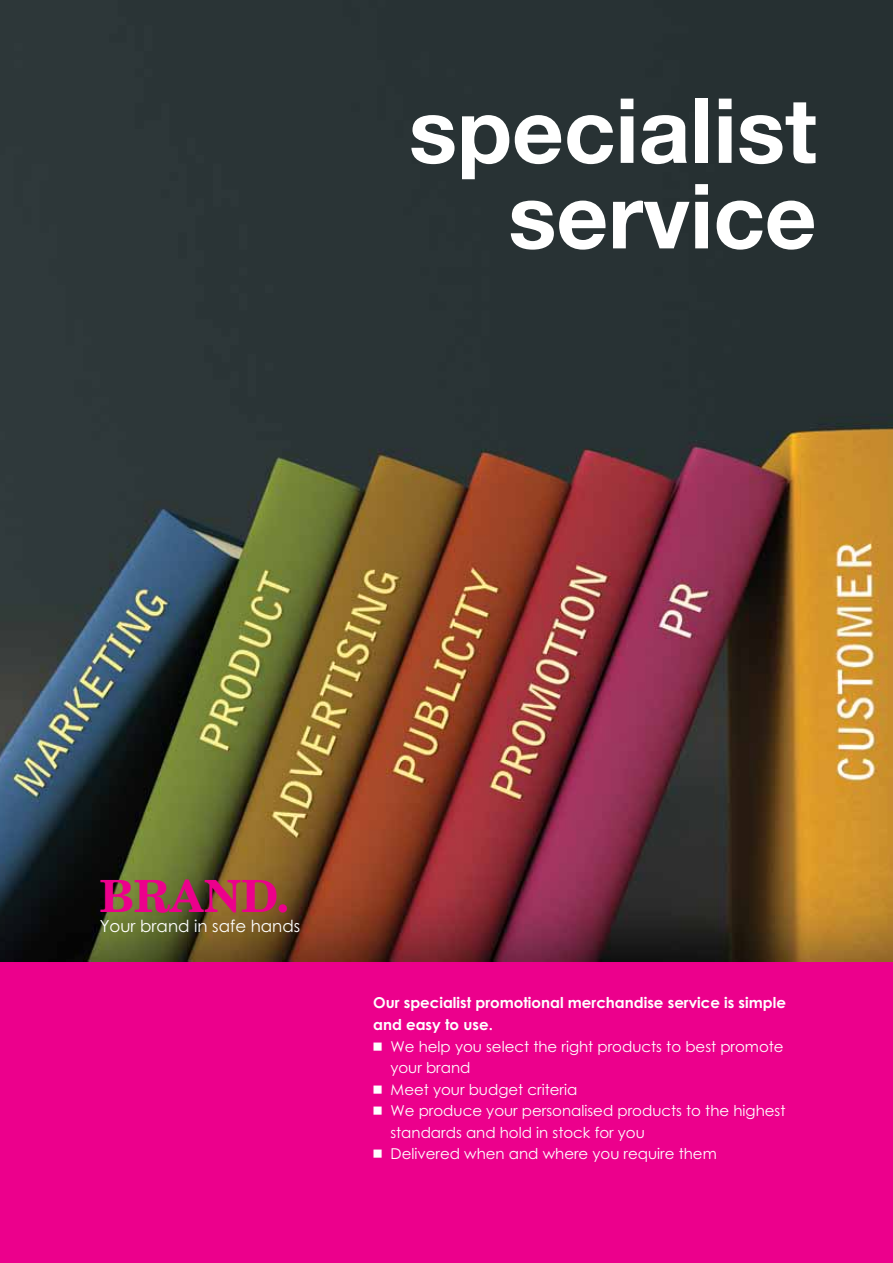
<style>
.page{position:relative;width:893px;height:1263px;background:#fff}
.page>*{position:absolute;margin:0;border:0;box-sizing:border-box;transform-origin:0 0}
.t1{font:700 90px/85.5px "Helvetica Neue";color:#fff;text-align:right}
.t2{font:700 44.4px "Century Schoolbook BT";color:#ec008c}
.t3{font:16.65px "Advantia Century Gothic";color:#fff}
.t4{font:15px/21.5px "Advantia Century Gothic";color:#fff}
.t5{font:15px/21.8px "Advantia Century Gothicbold";color:#fff}
</style>
<div class="page">
<div style="left:0;top:961px;width:893px;height:302px;background:#ec008c"></div>
<img style="left:0;top:0;width:893px;height:961px">
<h1 class="t1" style="left:409px;top:86px;width:409px">specialist service</h1>
<h2 class="t2" style="left:100px;top:868px;width:191px">BRAND.</h2>
<p class="t3" style="left:100px;top:916px;width:202px">Your brand in safe hands</p>
<p class="t5" style="left:373px;top:992px;width:414px">Our specialist promotional merchandise service is simple and easy to use.</p>
<p class="t4" style="left:390px;top:1035px;width:395px;text-indent:-17px">• We help you select the right products to best promote your brand</p>
<p class="t4" style="left:373px;top:1078px;width:206px">• Meet your budget criteria</p>
<p class="t4" style="left:390px;top:1100px;width:397px;text-indent:-17px">• We produce your personalised products to the highest standards and hold in stock for you</p>
<p class="t4" style="left:373px;top:1143px;width:345px">• Delivered when and where you require them</p>
</div>
